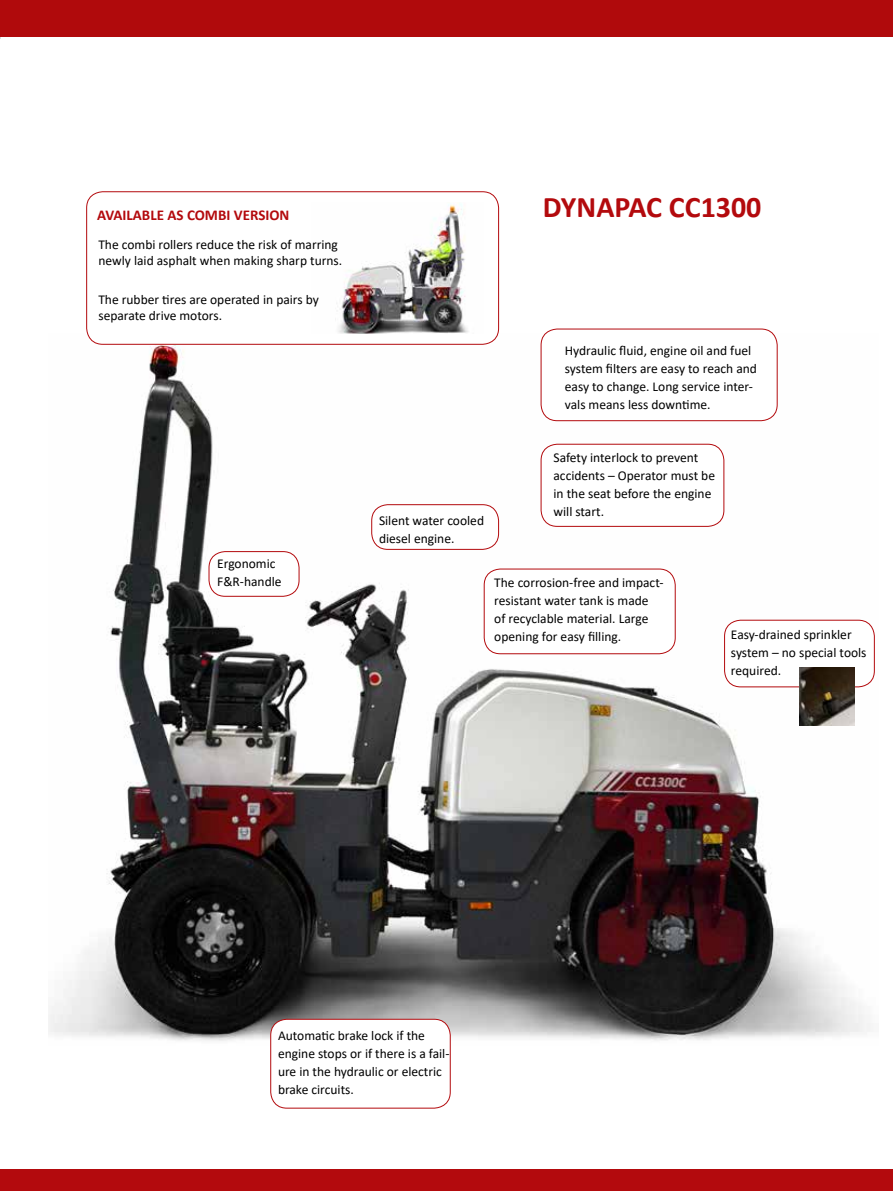
<style>
.page{position:relative;width:893px;height:1191px;background:#fff}
.page>*{position:absolute;margin:0;border:0;box-sizing:border-box;transform-origin:0 0}
.t1{font:700 30px "Calibri";color:#b30a0d}
.t2{font:700 15px "Calibri";color:#b30a0d}
.t3{font:13.5px/18px "Calibri";color:#000}
</style>
<div class="page">
<img style="left:48px;top:334px;width:827px;height:707px">
<div style="left:0;top:1169px;width:893px;height:22px;background:#b30a0d"></div>
<div style="left:484px;top:569px;width:191px;height:85px;background:#fff;border-radius:16px"></div>
<div style="left:484px;top:568px;width:192px;height:86px;border:1px solid #b30a0d;border-radius:16px"></div>
<div style="left:725px;top:620px;width:149px;height:67px;background:#fff;border-radius:16px"></div>
<div style="left:724px;top:620px;width:151px;height:67px;border:1px solid #b30a0d;border-radius:16px"></div>
<div style="left:541px;top:444px;width:183px;height:82px;background:#fff;border-radius:16px"></div>
<div style="left:541px;top:444px;width:183px;height:83px;border:1px solid #b30a0d;border-radius:16px"></div>
<div style="left:209px;top:551px;width:90px;height:45px;background:#fff;border-radius:16px"></div>
<div style="left:209px;top:551px;width:90px;height:45px;border:1px solid #b30a0d;border-radius:16px"></div>
<div style="left:372px;top:504px;width:127px;height:45px;background:#fff;border-radius:16px"></div>
<div style="left:371px;top:504px;width:128px;height:46px;border:1px solid #b30a0d;border-radius:16px"></div>
<div style="left:271px;top:1019px;width:179px;height:89px;background:#fff;border-radius:16px"></div>
<div style="left:270px;top:1019px;width:181px;height:89px;border:1px solid #b30a0d;border-radius:16px"></div>
<div style="left:87px;top:192px;width:412px;height:152px;background:#fff;border-radius:16px"></div>
<div style="left:86px;top:191px;width:413px;height:154px;border:1px solid #b30a0d;border-radius:16px"></div>
<svg style="left:0;top:0;width:1px;height:39px"></svg>
<div style="left:1px;top:0;width:892px;height:36px;background:#b00a0c"></div>
<img style="left:338px;top:204px;width:131px;height:130px">
<div style="left:541px;top:329px;width:236px;height:92px;background:#fff;border-radius:16px"></div>
<div style="left:541px;top:329px;width:236px;height:92px;border:1px solid #b30a0d;border-radius:16px"></div>
<img style="left:799px;top:668px;width:56px;height:57px">
<p class="t2" style="left:97px;top:204px;width:194px">AVAILABLE AS COMBI VERSION</p>
<p class="t3" style="left:98px;top:236px;width:245px;line-height:15.8px">The combi rollers reduce the risk of marring newly laid asphalt when making sharp turns.</p>
<p class="t3" style="left:98px;top:291px;width:222px;line-height:15.8px">The rubber tires are operated in pairs by separate drive motors.</p>
<p class="t3" style="left:217px;top:554px;width:66px">Ergonomic<br>F&amp;R-handle</p>
<h1 class="t1" style="left:543px;top:185px;width:220px">DYNAPAC CC1300</h1>
<p class="t3" style="left:565px;top:341px;width:194px">Hydraulic fluid, engine oil and fuel system filters are easy to reach and easy to change. Long service inter&shy;vals means less downtime.</p>
<p class="t3" style="left:379px;top:511px;width:107px">Silent water cooled diesel engine.</p>
<p class="t3" style="left:553px;top:448px;width:163px">Safety interlock to prevent accidents – Operator must be in the seat before the engine will start.</p>
<p class="t3" style="left:494px;top:573px;width:171px">The corrosion-free and impact&shy;resistant water tank is made<br>of recyclable material. Large opening for easy filling.</p>
<p class="t3" style="left:731px;top:625px;width:137px">Easy-drained sprinkler system – no special tools required.</p>
<p class="t3" style="left:278px;top:1026px;width:173px">Automatic brake lock if the engine stops or if there is a fail&shy;ure in the hydraulic or electric brake circuits.</p>
</div>
